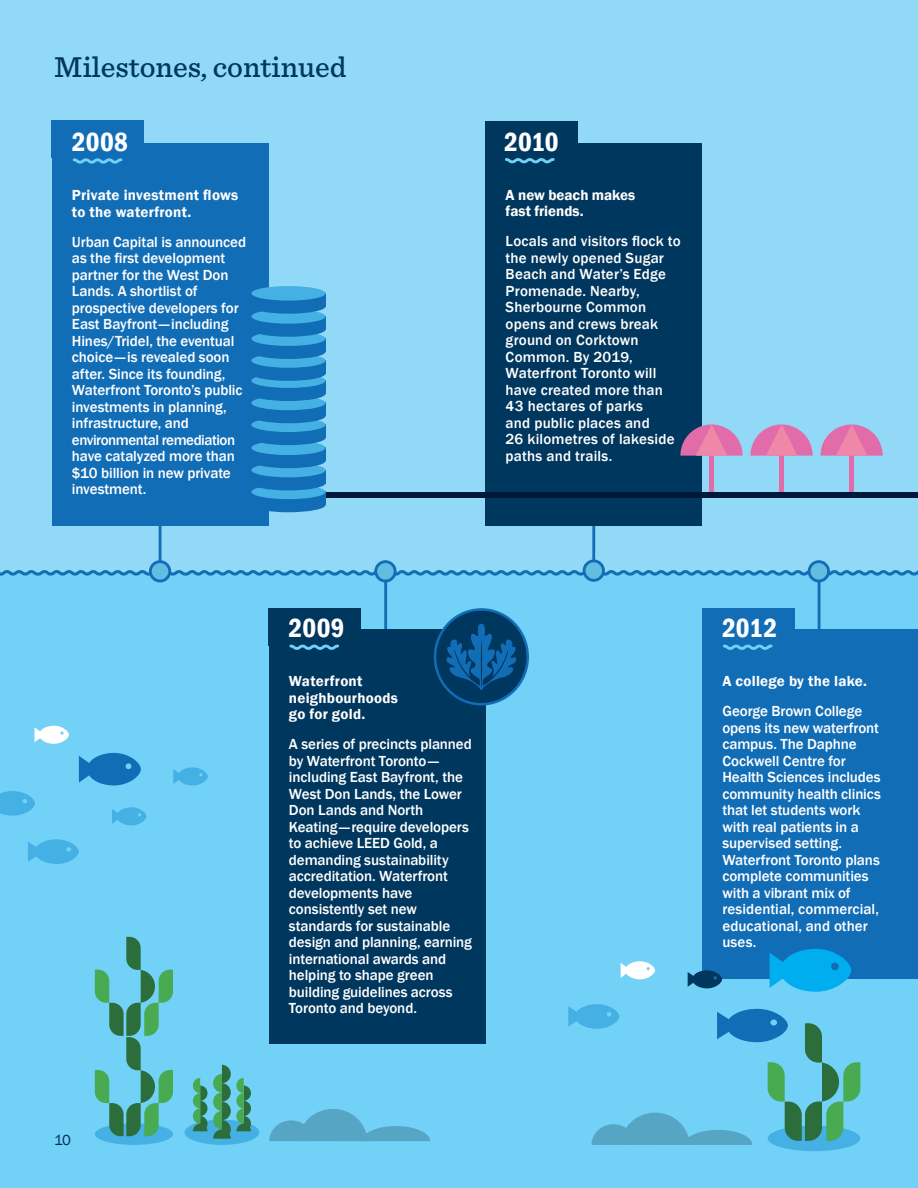
<style>
.page{position:relative;width:918px;height:1188px;background:#fff}
.page>*{position:absolute;margin:0;border:0;box-sizing:border-box;transform-origin:0 0}
.t1{font:500 30px "Sentinel";color:#00375f}
.Infographic_Box_Text{font:600 condensed 27px "Franklin Gothic";color:#fff}
.Infographic_Box_Text-2{font:500 15px/16.5px "Franklin Gothic";letter-spacing:-.005em;color:#fff}
.Infographic_Box_Text-3{font:500 15px/16.5px "Franklin Gothic";letter-spacing:.015em;color:#fff}
.Infographic_Box_Text-4{font:600 15px/16.5px "Franklin Gothic";letter-spacing:.015em;color:#fff}
.Infographic_Box_Text-5{font:600 15px/16.5px "Franklin Gothic";letter-spacing:-.005em;color:#fff}
.t2{font:15px "Franklin Gothic";color:#002c58}
</style>
<div class="page">
<div style="left:0;top:0;width:918px;height:589px;background:#92d9f7"></div>
<div style="left:52px;top:120px;width:92px;height:38px;background:#126db7"></div>
<div style="left:0;top:573px;width:918px;height:615px;background:#72d1f6"></div>
<div style="left:269px;top:608px;width:92px;height:38px;background:#00375f"></div>
<div style="left:702px;top:608px;width:93px;height:38px;background:#126db7"></div>
<svg style="left:0;top:569px;width:918px;height:7px"></svg>
<hr style="left:592px;top:512px;width:3px;height:55px;background:#126db7">
<div style="left:584px;top:561px;width:19px;height:19px;background:#62bde0;border-radius:50%"></div>
<div style="left:583px;top:560px;width:22px;height:22px;border:3px solid #126db7;border-radius:50%"></div>
<hr style="left:818px;top:576px;width:2px;height:54px;background:#126db7">
<div style="left:809px;top:562px;width:20px;height:19px;background:#62bde0;border-radius:50%"></div>
<div style="left:808px;top:560px;width:22px;height:22px;border:3px solid #126db7;border-radius:50%"></div>
<div style="left:702px;top:629px;width:216px;height:350px;background:#126db7"></div>
<svg style="left:723px;top:644px;width:50px;height:6px"></svg>
<svg style="left:112px;top:807px;width:34px;height:18px"></svg>
<svg style="left:688px;top:970px;width:34px;height:18px"></svg>
<svg style="left:34px;top:726px;width:35px;height:18px"></svg>
<svg style="left:621px;top:961px;width:34px;height:18px"></svg>
<svg style="left:79px;top:753px;width:62px;height:32px"></svg>
<svg style="left:770px;top:949px;width:81px;height:43px"></svg>
<svg style="left:173px;top:767px;width:35px;height:18px"></svg>
<svg style="left:28px;top:839px;width:51px;height:25px"></svg>
<svg style="left:0;top:791px;width:35px;height:25px"></svg>
<hr style="left:384px;top:576px;width:3px;height:54px;background:#126db7">
<div style="left:376px;top:562px;width:19px;height:19px;background:#62bde0;border-radius:50%"></div>
<div style="left:374px;top:560px;width:23px;height:22px;border:3px solid #126db7;border-radius:50%"></div>
<div style="left:269px;top:629px;width:216px;height:415px;background:#00375f"></div>
<svg style="left:289px;top:644px;width:50px;height:6px"></svg>
<hr style="left:159px;top:513px;width:2px;height:55px;background:#126db7">
<div style="left:150px;top:562px;width:20px;height:19px;background:#62bde0;border-radius:50%"></div>
<div style="left:149px;top:560px;width:22px;height:22px;border:3px solid #126db7;border-radius:50%"></div>
<div style="left:52px;top:143px;width:216px;height:383px;background:#126db7"></div>
<svg style="left:73px;top:158px;width:49px;height:6px"></svg>
<div style="left:485px;top:121px;width:93px;height:38px;background:#00375f"></div>
<div style="left:485px;top:143px;width:217px;height:383px;background:#00375f"></div>
<svg style="left:505px;top:158px;width:50px;height:6px"></svg>
<hr style="left:710px;top:451px;width:4px;height:41px;background:#e16ca9">
<svg style="left:680px;top:424px;width:63px;height:32px"></svg>
<hr style="left:780px;top:451px;width:4px;height:41px;background:#e16ca9">
<svg style="left:750px;top:424px;width:63px;height:32px"></svg>
<hr style="left:850px;top:451px;width:4px;height:41px;background:#e16ca9">
<svg style="left:820px;top:424px;width:63px;height:32px"></svg>
<div style="left:268px;top:492px;width:472px;height:6px;background:#001839"></div>
<div style="left:735px;top:492px;width:183px;height:6px;background:#001839"></div>
<div style="left:435px;top:609px;width:93px;height:95px;background:#00375f;border-radius:50%"></div>
<div style="left:434px;top:608px;width:95px;height:98px;border:3px solid #126db7;border-radius:50%"></div>
<svg style="left:446px;top:624px;width:70px;height:66px"></svg>
<div style="left:251px;top:498px;width:75px;height:14px;background:#126db7;border-radius:50%"></div>
<div style="left:251px;top:492px;width:75px;height:13px;background:#126db7"></div>
<div style="left:251px;top:485px;width:75px;height:14px;background:#45b0e4;border-radius:50%"></div>
<div style="left:251px;top:476px;width:75px;height:14px;background:#126db7;border-radius:50%"></div>
<div style="left:251px;top:470px;width:75px;height:13px;background:#126db7"></div>
<div style="left:251px;top:463px;width:75px;height:14px;background:#45b0e4;border-radius:50%"></div>
<div style="left:251px;top:454px;width:75px;height:14px;background:#126db7;border-radius:50%"></div>
<div style="left:251px;top:448px;width:75px;height:13px;background:#126db7"></div>
<div style="left:251px;top:441px;width:75px;height:14px;background:#45b0e4;border-radius:50%"></div>
<div style="left:251px;top:431px;width:75px;height:14px;background:#126db7;border-radius:50%"></div>
<div style="left:251px;top:425px;width:75px;height:13px;background:#126db7"></div>
<div style="left:251px;top:417px;width:75px;height:15px;background:#45b0e4;border-radius:50%"></div>
<div style="left:251px;top:409px;width:75px;height:14px;background:#126db7;border-radius:50%"></div>
<div style="left:251px;top:403px;width:75px;height:13px;background:#126db7"></div>
<div style="left:251px;top:396px;width:75px;height:14px;background:#45b0e4;border-radius:50%"></div>
<div style="left:251px;top:386px;width:75px;height:15px;background:#126db7;border-radius:50%"></div>
<div style="left:251px;top:381px;width:75px;height:13px;background:#126db7"></div>
<div style="left:251px;top:373px;width:75px;height:15px;background:#45b0e4;border-radius:50%"></div>
<div style="left:251px;top:366px;width:75px;height:15px;background:#126db7;border-radius:50%"></div>
<div style="left:251px;top:360px;width:75px;height:14px;background:#126db7"></div>
<div style="left:251px;top:353px;width:75px;height:15px;background:#45b0e4;border-radius:50%"></div>
<div style="left:251px;top:344px;width:75px;height:15px;background:#126db7;border-radius:50%"></div>
<div style="left:251px;top:339px;width:75px;height:13px;background:#126db7"></div>
<div style="left:251px;top:331px;width:75px;height:15px;background:#45b0e4;border-radius:50%"></div>
<div style="left:251px;top:322px;width:75px;height:15px;background:#126db7;border-radius:50%"></div>
<div style="left:251px;top:316px;width:75px;height:13px;background:#126db7"></div>
<div style="left:251px;top:309px;width:75px;height:15px;background:#45b0e4;border-radius:50%"></div>
<div style="left:251px;top:299px;width:75px;height:15px;background:#126db7;border-radius:50%"></div>
<div style="left:251px;top:293px;width:75px;height:13px;background:#126db7"></div>
<div style="left:251px;top:286px;width:75px;height:15px;background:#45b0e4;border-radius:50%"></div>
<div style="left:95px;top:1123px;width:78px;height:22px;background:#45b0e4;border-radius:50%"></div>
<svg style="left:95px;top:937px;width:78px;height:199px"></svg>
<div style="left:185px;top:1120px;width:74px;height:25px;background:#45b0e4;border-radius:50%"></div>
<svg style="left:193px;top:1065px;width:58px;height:74px"></svg>
<svg style="left:269px;top:1109px;width:161px;height:32px"></svg>
<div style="left:768px;top:1126px;width:92px;height:25px;background:#45b0e4;border-radius:50%"></div>
<svg style="left:568px;top:1004px;width:292px;height:141px"></svg>
<p class="t1" style="left:54px;top:44px;width:294px">Milestones, continued</p>
<p class="Infographic_Box_Text" style="left:72px;top:124px;width:58px">2008</p>
<p class="Infographic_Box_Text-4" style="left:72px;top:187px;width:168px">Private investment flows to the waterfront.</p>
<p class="Infographic_Box_Text-2" style="left:72px;top:234px;width:176px">Urban Capital is announced as the first development partner for the West Don<br>Lands. A shortlist of prospective developers for<br>East Bayfront — including<br>Hines/Tridel, the eventual choice — is revealed soon after. Since its founding,<br>Waterfront Toronto’s public investments in planning, infrastructure, and environmental remediation have catalyzed more than $10 billion in new private investment.</p>
<p class="Infographic_Box_Text" style="left:504px;top:124px;width:56px">2010</p>
<p class="Infographic_Box_Text-5" style="left:506px;top:187px;width:131px">A new beach makes fast friends.</p>
<p class="Infographic_Box_Text-3" style="left:506px;top:233px;width:177px">Locals and visitors flock to the newly opened Sugar<br>Beach and Water’s Edge<br>Promenade. Nearby,<br>Sherbourne Common opens and crews break ground on Corktown<br>Common. By 2019,<br>Waterfront Toronto will have created more than<br>43 hectares of parks<br>and public places and<br>26 kilometres of lakeside paths and trails.</p>
<p class="t2" style="left:54px;top:1130px;width:19px">10</p>
<p class="Infographic_Box_Text" style="left:289px;top:610px;width:58px">2009</p>
<p class="Infographic_Box_Text-4" style="left:289px;top:673px;width:110px">Waterfront neighbourhoods go for gold.</p>
<p class="Infographic_Box_Text-2" style="left:289px;top:736px;width:184px">A series of precincts planned by Waterfront Toronto — including East Bayfront, the<br>West Don Lands, the Lower<br>Don Lands and North<br>Keating — require developers to achieve LEED Gold, a demanding sustainability accreditation. Waterfront developments have consistently set new standards for sustainable design and planning, earning international awards and helping to shape green building guidelines across<br>Toronto and beyond.</p>
<p class="Infographic_Box_Text" style="left:722px;top:610px;width:57px">2012</p>
<p class="Infographic_Box_Text-4" style="left:722px;top:673px;width:146px">A college by the lake.</p>
<p class="Infographic_Box_Text-2" style="left:722px;top:703px;width:160px">George Brown College opens its new waterfront campus. The Daphne<br>Cockwell Centre for<br>Health Sciences includes community health clinics that let students work with real patients in a supervised setting.<br>Waterfront Toronto plans complete communities with a vibrant mix of residential, commercial, educational, and other uses.</p>
</div>
